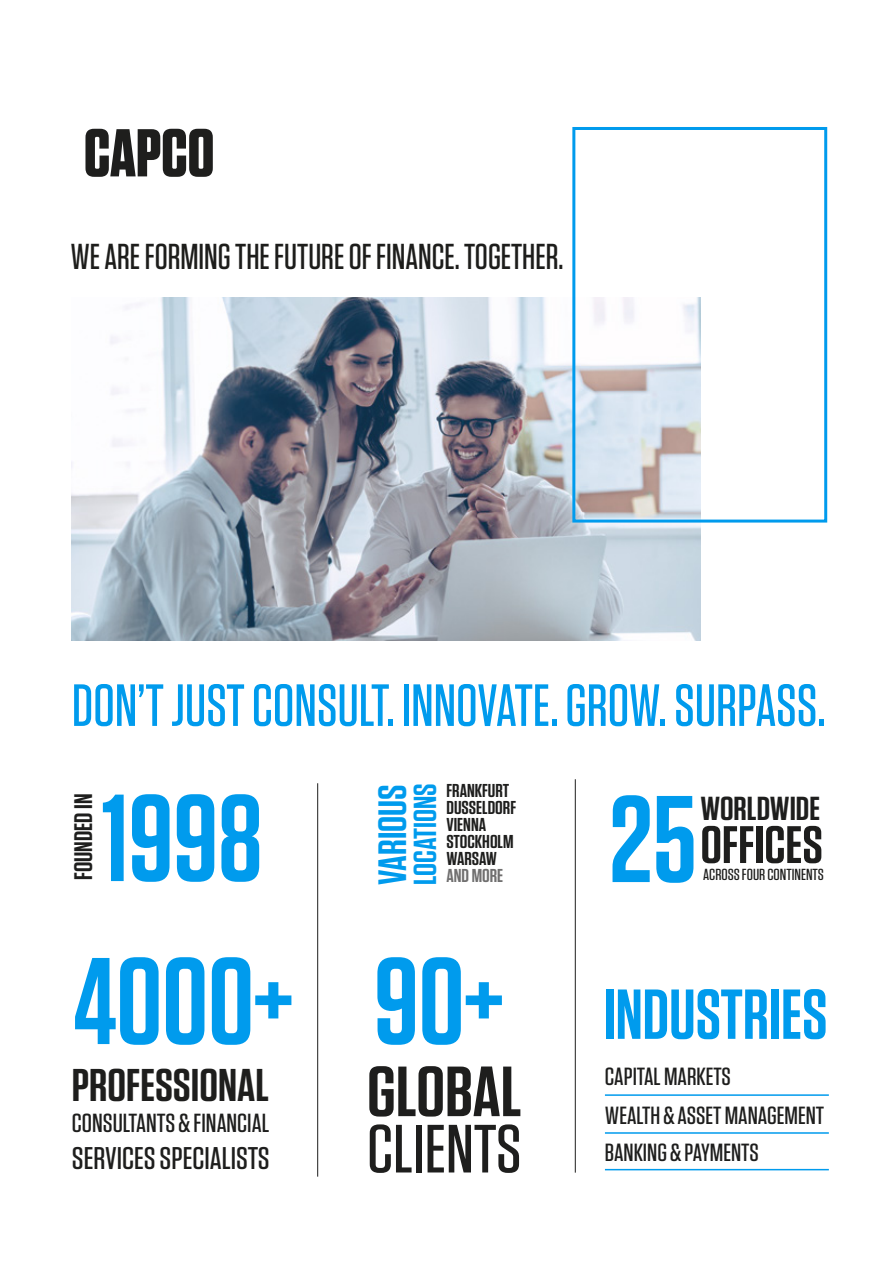
<style>
.page{position:relative;width:893px;height:1263px;background:#fff}
.page>*{position:absolute;margin:0;border:0;box-sizing:border-box;transform-origin:0 0}
.t1{font:600 123px "Tungsten";color:#009bed}
.t2{font:600 70.8px "Tungsten";color:#1e1e1d;scale:1.08 1}
.t3{font:600 70.5px "Tungsten";color:#009bed}
.t4{font:500 68.1px "Tungsten";color:#1e1e1d;scale:1.08 1}
.t5{font:700 67.5px "Tungsten";color:#1e1e1d}
.t6{font:500 59.4px "Tungsten";color:#009bed}
.t7{font:600 52.65px "Tungsten";color:#1e1e1d;scale:1.08 1}
.t8{font:600 45.9px "Tungsten";color:#1e1e1d;scale:1.08 1}
.t9{font:600 39.45px "Tungsten";color:#009bed;scale:1.08 1}
.t10{font:500 36px "Tungsten";color:#1d1d1b}
.t11{font:600 33.3px "Tungsten";color:#1e1e1d;scale:1.08 1}
.t12{font:600 31.8px "Tungsten";color:#009bed;scale:1.08 1}
.t13{font:500 31.35px "Tungsten";color:#1e1e1d;scale:1.08 1}
.t14{font:500 26.1px "Tungsten";color:#1e1e1d;scale:1.08 1}
.t15{font:600 25.35px "Tungsten";color:#1e1e1d;scale:1.08 1}
.t16{font:500 24.75px/38.1px "Tungsten";color:#1e1e1d;scale:1.08 1}
.t17{font:600 18.6px/17px "Tungsten";color:#1e1e1d;scale:1.08 1}
.t18{font:600 18.6px "Tungsten";color:#706f6f;scale:1.08 1}
.t19{font:500 16.05px "Tungsten";color:#1e1e1d;scale:1.08 1}
.s1{font-size:123px}
</style>
<div class="page">
<img style="left:72px;top:297px;width:628px;height:343px">
<div style="left:572px;top:127px;width:255px;height:395px;border:3px solid #009bed"></div>
<hr style="left:605px;top:1094px;width:224px;height:2px;background:#009bed">
<hr style="left:605px;top:1132px;width:224px;height:2px;background:#009bed">
<hr style="left:605px;top:1169px;width:224px;height:1px;background:#009bed">
<hr style="left:317px;top:783px;width:1px;height:393px;background:#1e1e1d">
<hr style="left:575px;top:779px;width:1px;height:393px;background:#1e1e1d">
<h3 class="t5" style="left:84px;top:117px;width:132px">CAPCO</h3>
<h3 class="t10" style="left:70px;top:237px;width:495px">WE ARE FORMING THE FUTURE OF FINANCE. TOGETHER.</h3>
<h3 class="t6" style="left:72px;top:674px;width:755px">DON’T JUST CONSULT. INNOVATE. GROW. SURPASS.</h3>
<p class="t15" style="left:70px;top:880px;width:82px;rotate:-90deg">FOUNDED IN</p>
<h1 class="t1" style="left:102px;top:773px;width:162px">1998</h1>
<h3 class="t9" style="left:372px;top:885px;width:94px;rotate:-90deg">VARIOUS</h3>
<p class="t12" style="left:408px;top:885px;width:95px;rotate:-90deg">LOCATIONS</p>
<p class="t17" style="left:446px;top:783px;width:66px">FRANKFURT<br>DUSSELDORF<br>VIENNA<br>STOCKHOLM<br>WARSAW</p>
<p class="t18" style="left:446px;top:866px;width:54px">AND MORE</p>
<h1 class="t1" style="left:610px;top:774px;width:89px">25</h1>
<h3 class="t11" style="left:700px;top:791px;width:112px">WORLDWIDE</h3>
<h3 class="t7" style="left:700px;top:817px;width:115px">OFFICES</h3>
<p class="t19" style="left:703px;top:866px;width:113px">ACROSS FOUR CONTINENTS</p>
<h3 class="t3" style="left:73px;top:977px;width:756px"><span class="s1">4000+ 90+</span> INDUSTRIES</h3>
<h3 class="t8" style="left:72px;top:1061px;width:184px">PROFESSIONAL</h3>
<h2 class="t2" style="left:367px;top:1054px;width:145px">GLOBAL</h2>
<h3 class="t4" style="left:367px;top:1113px;width:144px">CLIENTS</h3>
<p class="t14" style="left:72px;top:1109px;width:184px">CONSULTANTS &amp; FINANCIAL</p>
<p class="t13" style="left:72px;top:1142px;width:185px">SERVICES SPECIALISTS</p>
<p class="t16" style="left:605px;top:1057px;width:205px">CAPITAL MARKETS<br>WEALTH &amp; ASSET MANAGEMENT<br>BANKING &amp; PAYMENTS</p>
</div>
